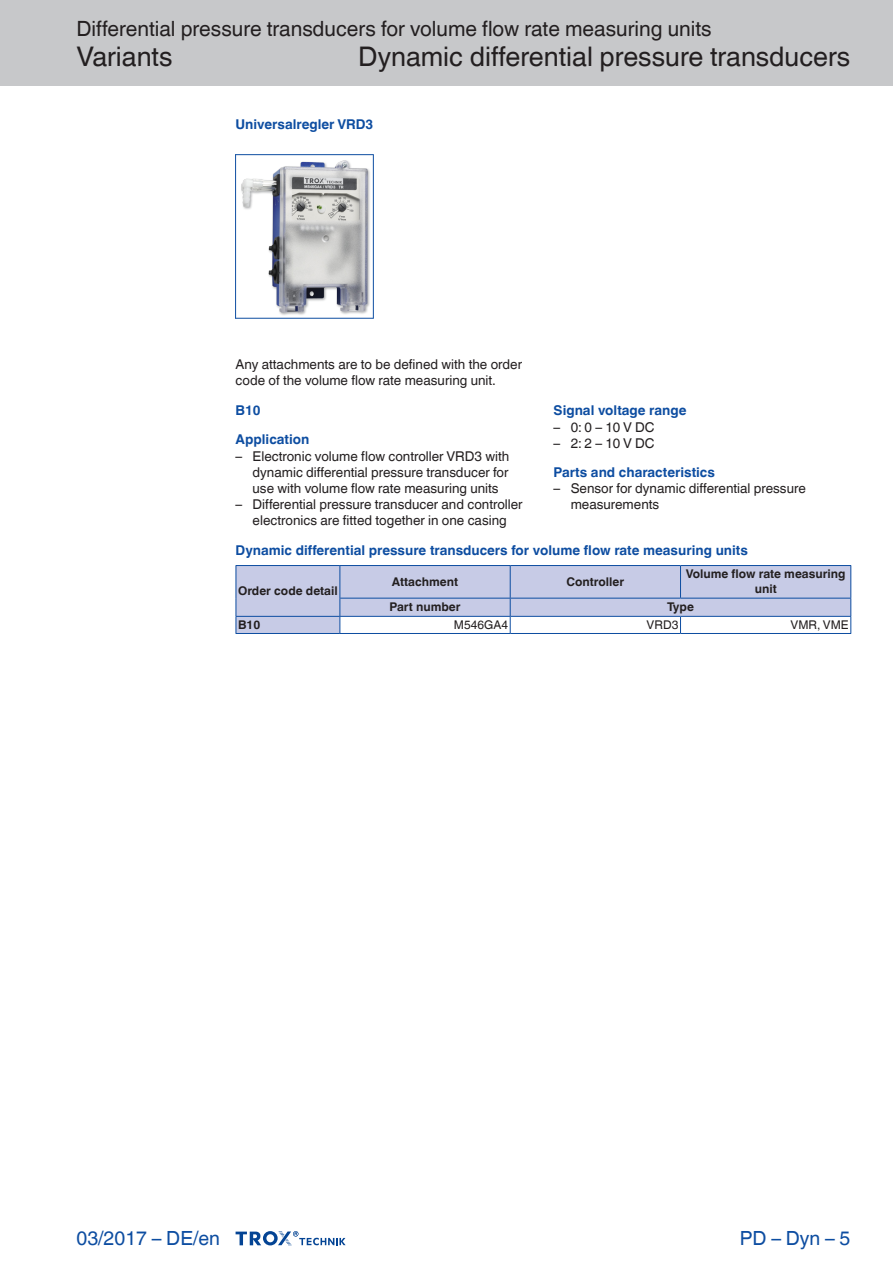
<style>
.page{position:relative;width:893px;height:1263px;background:#fff}
.page>*{position:absolute;margin:0;border:0;box-sizing:border-box;transform-origin:0 0}
.Navigation_3{font:27px "TROX Helvetica";color:#231f20}
.Navigation_2{font:27px "TROX Helvetica";color:#231f20}
.Navigation_1{font:21px "TROX Helvetica";color:#231f20}
.country{font:19.5px "TROX Helvetica";color:#0d4da1}
.pagina_li-re{font:19.5px "TROX Helvetica";color:#0d4da1}
.descr_txt_section_li{font:13.5px/16.2px "TROX Helvetica";color:#231f20;text-align:justify}
.descr_txt_section_pa{font:13.5px/16.2px "TROX Helvetica";color:#231f20}
.table_title{font:700 13.5px "TROX Helvetica";color:#0d4da1}
.descr_txt_section_ti{font:700 13.5px "TROX Helvetica";color:#0d4da1}
.Standard_oben_links{font:700 13.5px "TROX Helvetica";color:#0d4da1}
.table_head_h-centr_v{font:700 12px/14.4px "TROX Helvetica";color:#231f20;text-align:center}
.table_copy_right_v-c{font:12px "TROX Helvetica";color:#231f20}
.table_copy_h-cent_v{font:700 12px "TROX Helvetica";color:#231f20}
</style>
<div class="page">
<div style="left:0;top:0;width:893px;height:85px;background:#c7c8ca"></div>
<svg style="left:236px;top:1231px;width:110px;height:15px"></svg>
<hr style="left:236px;top:633px;width:104px;height:1px;background:#0d4da1">
<hr style="left:340px;top:633px;width:170px;height:1px;background:#0d4da1">
<hr style="left:510px;top:633px;width:170px;height:1px;background:#0d4da1">
<hr style="left:680px;top:633px;width:171px;height:1px;background:#0d4da1">
<svg style="left:236px;top:565px;width:615px;height:68px"></svg>
<hr style="left:236px;top:616px;width:104px;height:1px;background:#0d4da1">
<img style="left:236px;top:155px;width:137px;height:163px">
<hr style="left:235px;top:154px;width:1px;height:165px;background:#0d4da1">
<hr style="left:373px;top:154px;width:1px;height:165px;background:#0d4da1">
<hr style="left:235px;top:154px;width:138px;height:1px;background:#0d4da1">
<hr style="left:235px;top:318px;width:138px;height:1px;background:#0d4da1">
<p class="Navigation_1" style="left:77px;top:17px;width:637px">Differential pressure transducers for volume flow rate measuring units</p>
<p class="Navigation_2" style="left:77px;top:41px;width:98px">Variants</p>
<p class="Navigation_3" style="left:358px;top:41px;width:494px">Dynamic differential pressure transducers</p>
<p class="Standard_oben_links" style="left:236px;top:116px;width:139px">Universalregler VRD3</p>
<p class="descr_txt_section_pa" style="left:236px;top:356px;width:288px">Any attachments are to be defined with the order code of the volume flow rate measuring unit.</p>
<p class="descr_txt_section_ti" style="left:236px;top:403px;width:27px">B10</p>
<p class="descr_txt_section_ti" style="left:236px;top:432px;width:75px">Application</p>
<p class="descr_txt_section_li" style="left:253px;top:448px;width:258px;text-indent:-17px">– Electronic volume flow controller VRD3 with dynamic differential pressure transducer for use with volume flow rate measuring units</p>
<p class="descr_txt_section_li" style="left:236px;top:496px;width:289px;text-align:center">– Differential pressure transducer and controller electronics are fitted together in one casing</p>
<p class="descr_txt_section_ti" style="left:554px;top:403px;width:134px">Signal voltage range</p>
<p class="descr_txt_section_li" style="left:554px;top:419px;width:103px">– 0: 0–10VDC</p>
<p class="descr_txt_section_li" style="left:554px;top:435px;width:103px">– 2: 2–10VDC</p>
<p class="descr_txt_section_ti" style="left:554px;top:464px;width:163px">Parts and characteristics</p>
<p class="descr_txt_section_li" style="left:571px;top:480px;width:237px;text-indent:-17px">– Sensor for dynamic differential pressure measurements</p>
<p class="table_title" style="left:236px;top:543px;width:514px">Dynamic differential pressure transducers for volume flow rate measuring units</p>
<p class="table_head_h-centr_v" style="left:238px;top:583px;width:101px">Order code detail</p>
<p class="table_head_h-centr_v" style="left:392px;top:574px;width:68px">Attachment</p>
<p class="table_head_h-centr_v" style="left:566px;top:574px;width:59px">Controller</p>
<p class="table_head_h-centr_v" style="left:686px;top:567px;width:161px">Volume flow rate measuring unit</p>
<p class="table_head_h-centr_v" style="left:390px;top:600px;width:72px">Part number</p>
<p class="table_head_h-centr_v" style="left:667px;top:600px;width:28px">Type</p>
<p class="table_copy_h-cent_v" style="left:238px;top:618px;width:24px">B10</p>
<p class="table_copy_right_v-c" style="left:454px;top:618px;width:56px">M546GA4</p>
<p class="table_copy_right_v-c" style="left:647px;top:618px;width:33px">VRD3</p>
<p class="table_copy_right_v-c" style="left:790px;top:618px;width:60px">VMR, VME</p>
<p class="country" style="left:77px;top:1227px;width:145px">03/2017 – DE/en</p>
<p class="pagina_li-re" style="left:740px;top:1227px;width:112px">PD – Dyn – 5</p>
</div>
